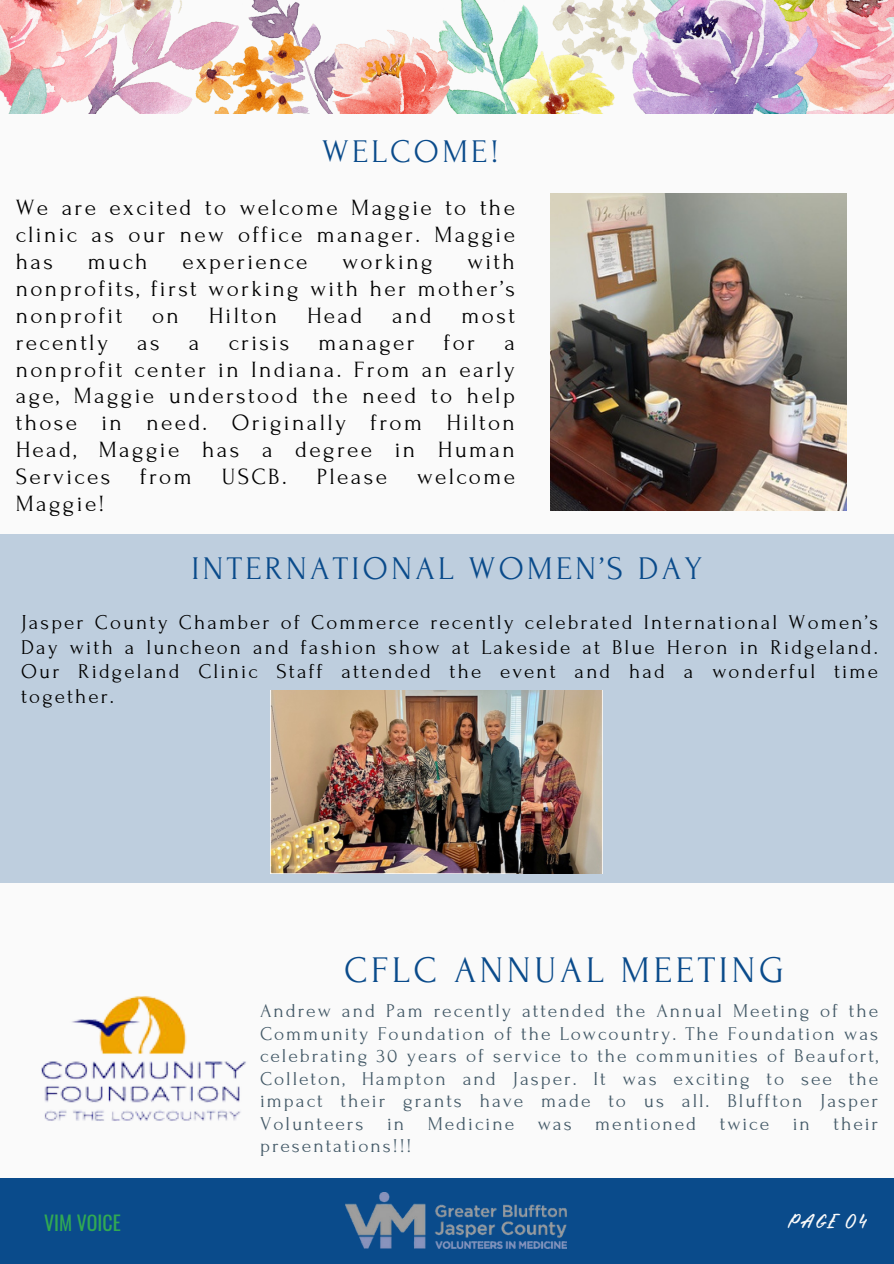
<style>
.page{position:relative;width:894px;height:1264px;background:#fff}
.page>*{position:absolute;margin:0;border:0;box-sizing:border-box;transform-origin:0 0}
.t1{font:37.5px "Forum";letter-spacing:.1em;color:#0a4b8b}
.t2{font:33px "Forum";letter-spacing:.1em;color:#0a4b8b}
.t3{font:23.25px/26.8px "Forum";letter-spacing:.1em;color:#000;text-align:justify}
.t4{font:21px/24.8px "Forum";letter-spacing:.1em;color:#000;text-align:justify}
.t5{font:19.8px "Oswald";color:#31a953}
.t6{font:19.8px "Rabbits Junior";letter-spacing:.1em;color:#fafafa}
.t7{font:19.5px/22.5px "Forum";letter-spacing:.1em;color:#435967;text-align:justify}
</style>
<div class="page">
<div style="left:0;top:0;width:893px;height:1263px;background:#fafafa"></div>
<img style="left:550px;top:193px;width:296px;height:318px">
<img style="left:0;top:0;width:893px;height:114px">
<div style="left:0;top:533px;width:893px;height:349px;background:#becede"></div>
<img style="left:41px;top:996px;width:205px;height:125px">
<div style="left:0;top:1177px;width:893px;height:86px;background:#0a4b8b"></div>
<img style="left:345px;top:1192px;width:221px;height:56px">
<img style="left:270px;top:690px;width:332px;height:183px">
<p class="t2" style="left:322px;top:134px;width:178px">WELCOME!</p>
<p class="t3" style="left:16px;top:195px;width:500px">We are excited to welcome Maggie to the clinic as our new office manager. Maggie has</p>
<p class="t3" style="left:16px;top:248px;width:500px;text-indent:451px">with nonprofits, first working with her mother’s nonprofit</p>
<p class="t3" style="left:88px;top:248px;width:61px">much</p>
<p class="t3" style="left:182px;top:248px;width:127px">experience</p>
<p class="t3" style="left:342px;top:248px;width:92px">working</p>
<p class="t3" style="left:152px;top:302px;width:28px">on</p>
<p class="t3" style="left:209px;top:302px;width:70px">Hilton</p>
<p class="t3" style="left:307px;top:302px;width:57px">Head</p>
<p class="t3" style="left:392px;top:302px;width:41px">and</p>
<p class="t3" style="left:461px;top:302px;width:55px">most</p>
<p class="t3" style="left:16px;top:329px;width:94px">recently</p>
<p class="t3" style="left:137px;top:329px;width:24px">as</p>
<p class="t3" style="left:189px;top:329px;width:12px">a</p>
<p class="t3" style="left:229px;top:329px;width:62px">crisis</p>
<p class="t3" style="left:318px;top:329px;width:98px">manager</p>
<p class="t3" style="left:444px;top:329px;width:33px">for</p>
<p class="t3" style="left:16px;top:329px;width:500px;text-indent:488px">a nonprofit center in Indiana. From an early age, Maggie understood the need to help those in need. Originally from Hilton Head, Maggie has a degree in Human Services</p>
<p class="t3" style="left:140px;top:463px;width:53px">from</p>
<p class="t3" style="left:222px;top:463px;width:66px">USCB.</p>
<p class="t3" style="left:316px;top:463px;width:72px">Please</p>
<p class="t3" style="left:417px;top:463px;width:99px">welcome</p>
<p class="t3" style="left:16px;top:490px;width:90px">Maggie!</p>
<h4 class="t2" style="left:191px;top:551px;width:512px">INTERNATIONAL WOMEN’S DAY</h4>
<h4 class="t4" style="left:21px;top:610px;width:858px">Jasper County Chamber of Commerce recently celebrated International Women’s Day with a luncheon and fashion show at Lakeside at Blue Heron in Ridgeland.<br>Our Ridgeland Clinic Staff attended the event and had a wonderful time together.</h4>
<h2 class="t1" style="left:344px;top:950px;width:441px">CFLC ANNUAL MEETING</h2>
<h3 class="t7" style="left:260px;top:999px;width:619px">Andrew and Pam recently attended the Annual Meeting of the Community Foundation of the Lowcountry. The Foundation was celebrating 30 years of service to the communities of Beaufort, Colleton, Hampton and Jasper. It was exciting to see the impact their grants have made to us all. Bluffton Jasper Volunteers in Medicine was mentioned twice in their presentations!!!</h3>
<h3 class="t5" style="left:44px;top:1206px;width:78px">VIM VOICE</h3>
<p class="t6" style="left:788px;top:1208px;width:80px">PAGE 04</p>
</div>
